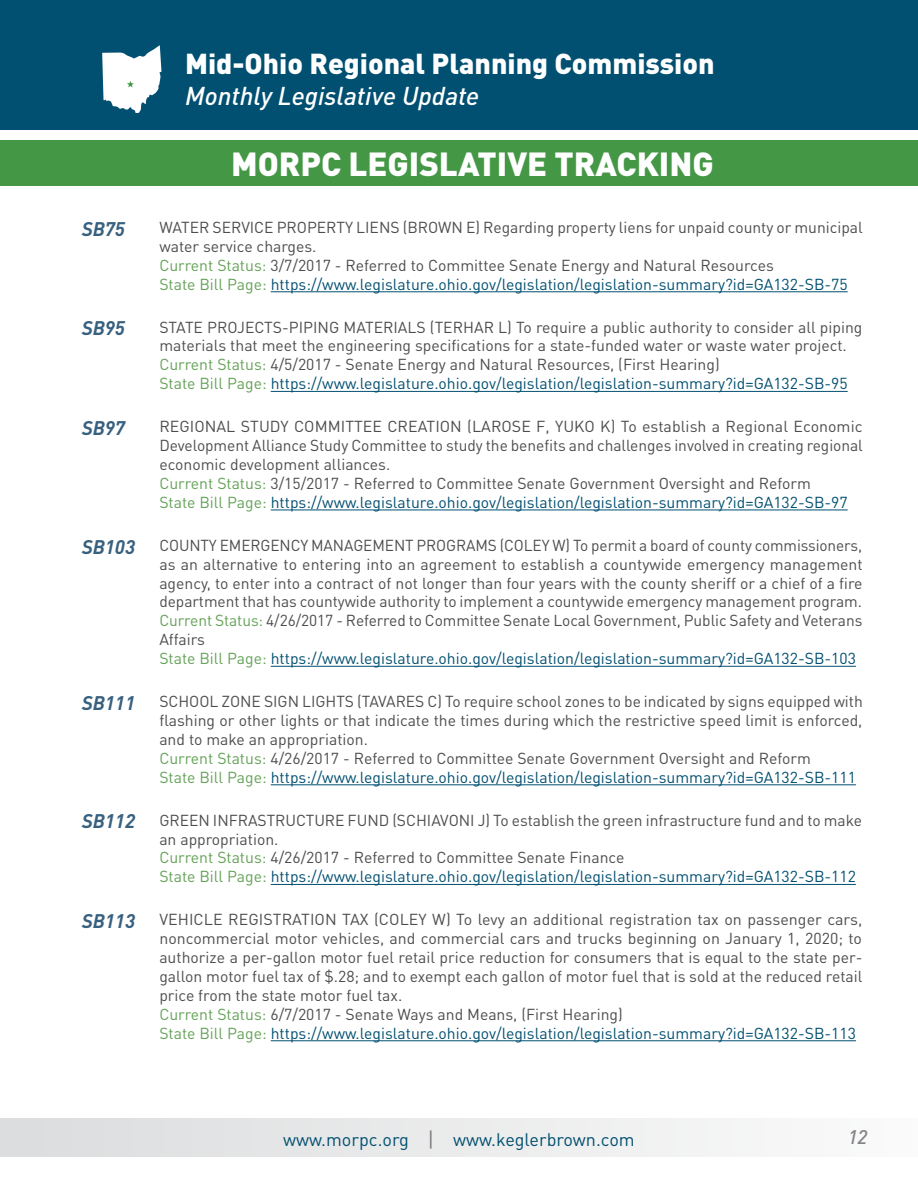
<style>
.page{position:relative;width:918px;height:1188px;background:#fff}
.page>*{position:absolute;margin:0;border:0;box-sizing:border-box;transform-origin:0 0}
.t1{font:900 33px "DIN Pro";color:#fff}
.t2{font:900 28.5px "DIN Pro";color:#fff}
.t3{font:italic 500 25.5px "DIN Pro";color:#fff}
.t4{font:italic 700 19.5px "DIN Pro";color:#38607f}
.t5{font:italic 500 19.5px "DIN Pro";color:#848488}
.t6{font:18px "DIN Pro";color:#025071}
.t7{font:15.75px/18.9px "DIN Pro";color:#4d4d4f}
.s1{color:#64a257}
.s2{color:#025071}
.s3{font-weight:700;font-style:italic;font-size:19.5px;color:#38607f}
.s4{font-size:21px;color:#7c7c81}
</style>
<div class="page">
<div style="left:0;top:1118px;width:918px;height:38px;background:linear-gradient(to right,#dbdcdd,#fafbfb)"></div>
<div style="left:0;top:0;width:918px;height:130px;background:#025071"></div>
<svg style="left:97px;top:37px;width:67px;height:79px"></svg>
<hr style="left:271px;top:291px;width:577px;height:1px;background:#025071">
<hr style="left:271px;top:391px;width:577px;height:1px;background:#025071">
<hr style="left:271px;top:510px;width:577px;height:1px;background:#025071">
<hr style="left:271px;top:666px;width:585px;height:1px;background:#025071">
<hr style="left:271px;top:784px;width:585px;height:1px;background:#025071">
<hr style="left:271px;top:884px;width:585px;height:1px;background:#025071">
<hr style="left:271px;top:1040px;width:585px;height:1px;background:#025071">
<div style="left:0;top:140px;width:918px;height:46px;background:#449845"></div>
<h2 class="t2" style="left:185px;top:45px;width:531px">Mid-Ohio Regional Planning Commission</h2>
<h3 class="t3" style="left:185px;top:75px;width:296px">Monthly Legislative Update</h3>
<h1 class="t1" style="left:231px;top:141px;width:484px">MORPC LEGISLATIVE TRACKING</h1>
<p class="t4" style="left:82px;top:213px;width:45px">SB75</p>
<p class="t7" style="left:159px;top:217px;width:705px">WATER SERVICE PROPERTY LIENS (BROWN E) Regarding property liens for unpaid county or municipal water service charges.<br><span class="s1">Current Status:</span> 3/7/2017 - Referred to Committee Senate Energy and Natural Resources<br><span class="s1">State Bill Page:</span> <span class="s2">https://www.legislature.ohio.gov/legislation/legislation-summary?id=GA132-SB-75</span></p>
<p class="t4" style="left:82px;top:312px;width:45px">SB95</p>
<p class="t7" style="left:159px;top:317px;width:705px">STATE PROJECTS-PIPING MATERIALS (TERHAR L) To require a public authority to consider all piping materials that meet the engineering specifications for a state-funded water or waste water project.<br><span class="s1">Current Status:</span> 4/5/2017 - Senate Energy and Natural Resources, (First Hearing)<br><span class="s1">State Bill Page:</span> <span class="s2">https://www.legislature.ohio.gov/legislation/legislation-summary?id=GA132-SB-95</span></p>
<p class="t4" style="left:82px;top:412px;width:45px">SB97</p>
<p class="t7" style="left:159px;top:416px;width:705px">REGIONAL STUDY COMMITTEE CREATION (LAROSE F, YUKO K) To establish a Regional Economic Development Alliance Study Committee to study the benefits and challenges involved in creating regional economic development alliances.<br><span class="s1">Current Status:</span> 3/15/2017 - Referred to Committee Senate Government Oversight and Reform<br><span class="s1">State Bill Page:</span> <span class="s2">https://www.legislature.ohio.gov/legislation/legislation-summary?id=GA132-SB-97</span></p>
<p class="t7" style="left:159px;top:535px;width:705px;text-indent:-78px"><span class="s3">SB103</span> COUNTY EMERGENCY MANAGEMENT PROGRAMS (COLEY W) To permit a board of county commissioners, as an alternative to entering into an agreement to establish a countywide emergency management agency, to enter into a contract of not longer than four years with the county sheriff or a chief of a fire department that has countywide authority to implement a countywide emergency management program.<br><span class="s1">Current Status:</span> 4/26/2017 - Referred to Committee Senate Local Government, Public Safety and Veterans Affairs<br><span class="s1">State Bill Page:</span> <span class="s2">https://www.legislature.ohio.gov/legislation/legislation-summary?id=GA132-SB-103</span></p>
<p class="t7" style="left:159px;top:691px;width:705px;text-indent:-78px"><span class="s3">SB111</span> SCHOOL ZONE SIGN LIGHTS (TAVARES C) To require school zones to be indicated by signs equipped with flashing or other lights or that indicate the times during which the restrictive speed limit is enforced, and to make an appropriation.<br><span class="s1">Current Status:</span> 4/26/2017 - Referred to Committee Senate Government Oversight and Reform<br><span class="s1">State Bill Page:</span> <span class="s2">https://www.legislature.ohio.gov/legislation/legislation-summary?id=GA132-SB-111</span></p>
<p class="t7" style="left:159px;top:810px;width:704px;text-indent:-78px"><span class="s3">SB112</span> GREEN INFRASTRUCTURE FUND (SCHIAVONI J) To establish the green infrastructure fund and to make an appropriation.<br><span class="s1">Current Status:</span> 4/26/2017 - Referred to Committee Senate Finance<br><span class="s1">State Bill Page:</span> <span class="s2">https://www.legislature.ohio.gov/legislation/legislation-summary?id=GA132-SB-112</span></p>
<p class="t7" style="left:159px;top:909px;width:705px;text-indent:-78px"><span class="s3">SB113</span> VEHICLE REGISTRATION TAX (COLEY W) To levy an additional registration tax on passenger cars, noncommercial motor vehicles, and commercial cars and trucks beginning on January 1, 2020; to authorize a per-gallon motor fuel retail price reduction for consumers that is equal to the state per&shy;gallon motor fuel tax of $.28; and to exempt each gallon of motor fuel that is sold at the reduced retail price from the state motor fuel tax.<br><span class="s1">Current Status:</span> 6/7/2017 - Senate Ways and Means, (First Hearing)<br><span class="s1">State Bill Page:</span> <span class="s2">https://www.legislature.ohio.gov/legislation/legislation-summary?id=GA132-SB-113</span></p>
<p class="t6" style="left:283px;top:1127px;width:353px">www.morpc.org <span class="s4">|</span> www.keglerbrown.com</p>
<p class="t5" style="left:848px;top:1122px;width:21px">12</p>
</div>
